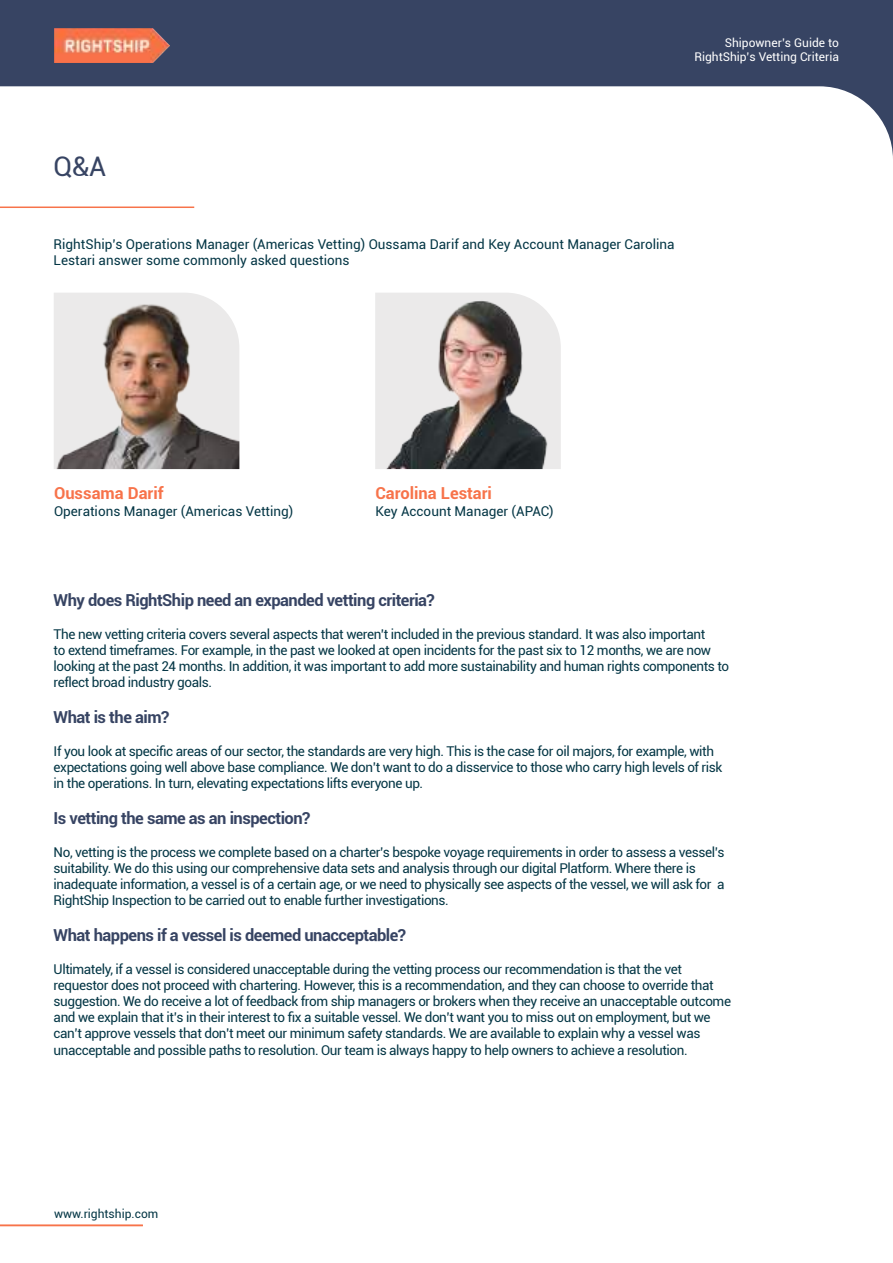
<style>
.page{position:relative;width:893px;height:1263px;background:#fff}
.page>*{position:absolute;margin:0;border:0;box-sizing:border-box;transform-origin:0 0}
.t1{font:27px "Roboto";color:#374463}
.t2{font:700 16.5px "Roboto";letter-spacing:-.03em;color:#374463}
.t3{font:700 16.5px "Roboto";color:#f7734a}
.t4{font:13.5px/16.2px "Roboto";letter-spacing:-.03em;color:#043645}
.t5{font:13.5px/16.2px "Roboto";color:#043645}
.t6{font:12px/14.4px "Roboto";color:#fff;text-align:right}
.t7{font:12px "Roboto";color:#043645}
</style>
<div class="page">
<div style="left:0;top:0;width:893px;height:223px;background:#374463"></div>
<div style="left:0;top:86px;width:893px;height:137px;background:#fff"></div>
<hr style="left:0;top:1225px;width:143px;height:1px;background:#f7734a">
<img style="left:54px;top:29px;width:115px;height:34px">
<hr style="left:0;top:206px;width:194px;height:2px;background:#f7734a">
<img style="left:54px;top:293px;width:185px;height:176px">
<svg style="left:554px;top:322px;width:7px;height:147px"></svg>
<img style="left:375px;top:293px;width:179px;height:176px">
<p class="t6" style="left:694px;top:35px;width:146px">Shipowner’s Guide to<br>RightShip’s Vetting Criteria</p>
<h1 class="t1" style="left:54px;top:148px;width:54px">Q&amp;A</h1>
<p class="t5" style="left:54px;top:235px;width:622px">RightShip’s Operations Manager (Americas Vetting) Oussama Darif and Key Account Manager Carolina<br>Lestari answer some commonly asked questions</p>
<p class="t3" style="left:54px;top:482px;width:111px">Oussama Darif</p>
<p class="t5" style="left:54px;top:502px;width:241px">Operations Manager (Americas Vetting)</p>
<p class="t3" style="left:375px;top:482px;width:118px">Carolina Lestari</p>
<p class="t5" style="left:375px;top:502px;width:180px">Key Account Manager (APAC)</p>
<p class="t2" style="left:54px;top:589px;width:383px">Why does RightShip need an expanded vetting criteria?</p>
<p class="t4" style="left:54px;top:625px;width:677px">The new vetting criteria covers several aspects that weren’t included in the previous standard. It was also important<br>to extend timeframes. For example, in the past we looked at open incidents for the past six to 12 months, we are now looking at the past 24 months. In addition, it was important to add more sustainability and human rights components to reflect broad industry goals.</p>
<p class="t2" style="left:54px;top:706px;width:117px">What is the aim?</p>
<p class="t4" style="left:54px;top:742px;width:670px">If you look at specific areas of our sector, the standards are very high. This is the case for oil majors, for example, with expectations going well above base compliance. We don’t want to do a disservice to those who carry high levels of risk in the operations. In turn, elevating expectations lifts everyone up.</p>
<p class="t2" style="left:54px;top:807px;width:258px">Is vetting the same as an inspection?</p>
<p class="t4" style="left:54px;top:843px;width:672px">No, vetting is the process we complete based on a charter’s bespoke voyage requirements in order to assess a vessel’s suitability. We do this using our comprehensive data sets and analysis through our digital Platform. Where there is inadequate information, a vessel is of a certain age, or we need to physically see aspects of the vessel, we will ask for a RightShip Inspection to be carried out to enable further investigations.</p>
<p class="t2" style="left:54px;top:924px;width:354px">What happens if a vessel is deemed unacceptable?</p>
<p class="t4" style="left:54px;top:960px;width:679px">Ultimately, if a vessel is considered unacceptable during the vetting process our recommendation is that the vet requestor does not proceed with chartering. However, this is a recommendation, and they can choose to override that suggestion. We do receive a lot of feedback from ship managers or brokers when they receive an unacceptable outcome and we explain that it’s in their interest to fix a suitable vessel. We don’t want you to miss out on employment, but we can’t approve vessels that don’t meet our minimum safety standards. We are available to explain why a vessel was unacceptable and possible paths to resolution. Our team is always happy to help owners to achieve a resolution.</p>
<p class="t7" style="left:54px;top:1205px;width:106px">www.rightship.com</p>
</div>
